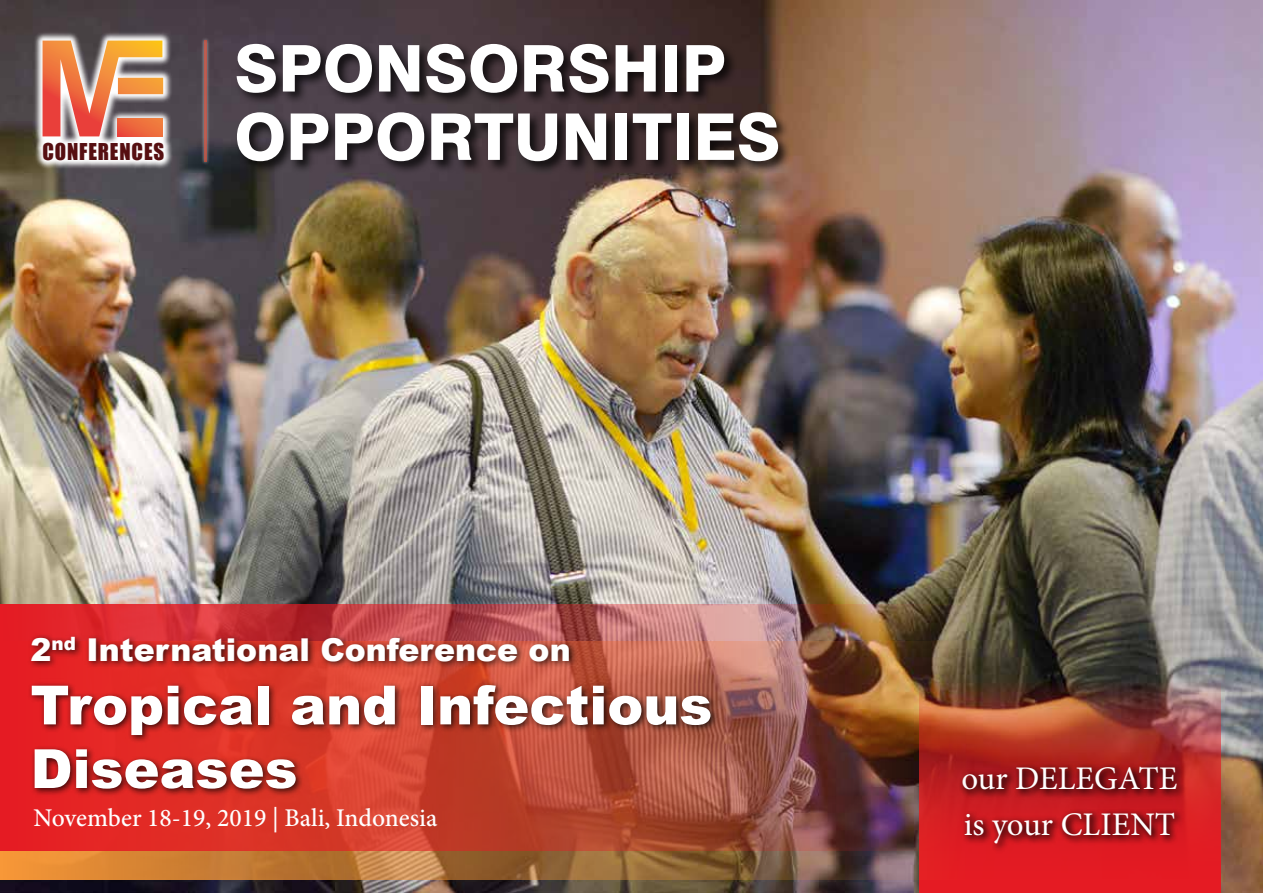
<style>
.page{position:relative;width:1263px;height:893px;background:#fff}
.page>*{position:absolute;margin:0;border:0;box-sizing:border-box;transform-origin:0 0}
.t1{font:800 64.5px "Swiss 721 BT";color:#fff}
.t2{font:900 54px/63.6px "Arial";color:#fff}
.t3{font:33px/45.6px "Minion Pro";color:#fff}
.t4{font:900 31.5px "Arial";color:#fff}
.t5{font:500 25.5px "Minion Pro";color:#fff}
.t6{font:21.45px "Impact";letter-spacing:.04em;color:#560f11}
</style>
<div class="page">
<img style="left:0;top:0;width:1263px;height:893px">
<div style="left:235px;top:42px;width:557px;height:133px;background:#000;opacity:.75"></div>
<svg style="left:33px;top:31px;width:140px;height:139px"></svg>
<svg style="left:118px;top:136px;width:44px;height:1px"></svg>
<svg style="left:43px;top:41px;width:120px;height:95px;background:#cf8564"></svg>
<img style="left:918px;top:680px;width:302px;height:213px">
<div style="left:958px;top:762px;width:229px;height:92px;background:#e01b22"></div>
<div style="left:958px;top:763px;width:228px;height:88px;background:#000;opacity:.75"></div>
<svg style="left:0;top:850px;width:966px;height:29px;background:#ac6c3a"></svg>
<img style="left:0;top:604px;width:966px;height:246px">
<div style="left:201px;top:37px;width:9px;height:128px;background:#fff;opacity:.75"></div>
<hr style="left:205px;top:41px;width:2px;height:121px;background:#bb594e">
<div style="left:27px;top:633px;width:692px;height:164px;background:#000;opacity:.75"></div>
<p class="t6" style="left:43px;top:134px;width:123px">CONFERENCES</p>
<h1 class="t1" style="left:234px;top:29px;width:493px">SPONSORSHIP</h1>
<h1 class="t1" style="left:234px;top:98px;width:548px">OPPORTUNITIES</h1>
<p class="t4" style="left:31px;top:630px;width:542px">2<sup>nd</sup> International Conference on</p>
<h2 class="t2" style="left:31px;top:674px;width:683px">Tropical and Infectious<br>Diseases</h2>
<p class="t5" style="left:34px;top:800px;width:405px">November 18-19, 2019 | Bali, Indonesia</p>
<p class="t3" style="left:961px;top:756px;width:218px">our DELEGATE is your CLIENT</p>
</div>
